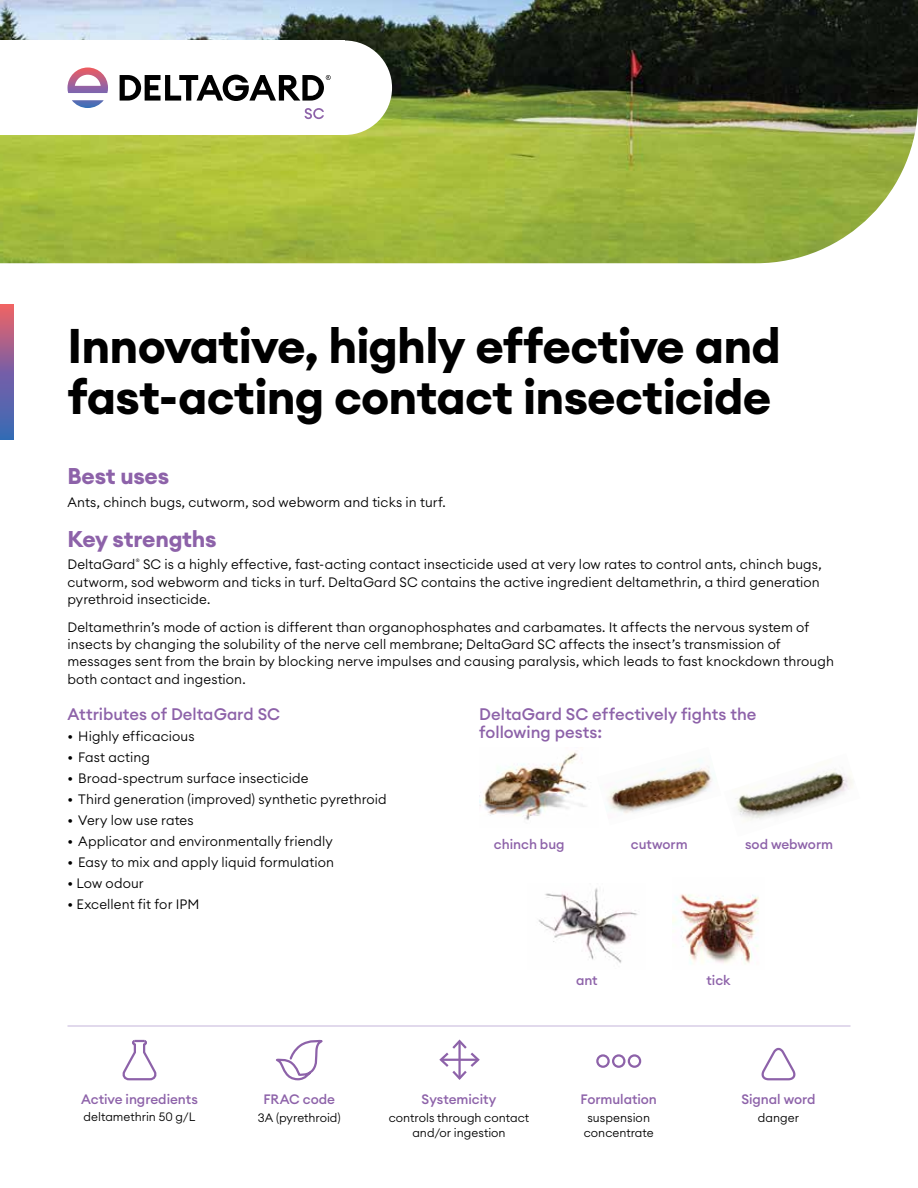
<style>
.page{position:relative;width:918px;height:1188px;background:#fff}
.page>*{position:absolute;margin:0;border:0;box-sizing:border-box;transform-origin:0 0}
.Main_Heading{font:700 48px/51px "Euclid Circular A";letter-spacing:-.015em;color:#000}
.Subhead{font:700 22.5px "Euclid Circular A";letter-spacing:-.015em;color:#8d62a9}
.Sub_Subhead{font:500 16.5px/18px "Euclid Circular A";color:#8d62a9}
.Body_Copy{font:300 13.5px/17.2px "Euclid Circular A";letter-spacing:.01em;color:#000}
.Body_Copy_Bullet{font:300 13.5px "Euclid Circular A";letter-spacing:.005em;color:#000}
.Image_Description_-_Centred{font:500 13.5px "Euclid Circular A";letter-spacing:-.005em;color:#8d62a9}
.Image_Sub_Description_-_Centred{font:300 12px/15px "Euclid Circular A";color:#000;text-align:center}
.Body_Copy-2{font:300 4.8px "Euclid Circular A";color:#000}
</style>
<div class="page">
<img style="left:0;top:0;width:918px;height:263px">
<div style="left:298px;top:40px;width:94px;height:95px;background:#fff;border-radius:50%"></div>
<div style="left:0;top:40px;width:345px;height:95px;background:#fff"></div>
<hr style="left:68px;top:1025px;width:782px;height:2px;background:#d8cde6">
<svg style="left:68px;top:68px;width:40px;height:40px"></svg>
<svg style="left:305px;top:108px;width:19px;height:11px"></svg>
<svg style="left:120px;top:75px;width:211px;height:26px"></svg>
<svg style="left:0;top:304px;width:14px;height:136px;background:#856399"></svg>
<div style="left:596px;top:1054px;width:14px;height:14px;border:2px solid #8d62a9;border-radius:50%"></div>
<div style="left:612px;top:1054px;width:14px;height:14px;border:2px solid #8d62a9;border-radius:50%"></div>
<div style="left:628px;top:1054px;width:13px;height:14px;border:2px solid #8d62a9;border-radius:50%"></div>
<svg style="left:122px;top:1039px;width:35px;height:42px"></svg>
<svg style="left:761px;top:1048px;width:35px;height:33px"></svg>
<svg style="left:276px;top:1040px;width:47px;height:41px"></svg>
<svg style="left:439px;top:1039px;width:41px;height:41px"></svg>
<img style="left:479px;top:752px;width:111px;height:68px">
<img style="left:607px;top:759px;width:105px;height:55px">
<img style="left:736px;top:769px;width:117px;height:52px">
<img style="left:538px;top:888px;width:100px;height:75px">
<img style="left:672px;top:894px;width:87px;height:70px">
<p class="Main_Heading" style="left:68px;top:321px;width:715px">Innovative, highly effective and fast-acting contact insecticide</p>
<p class="Subhead" style="left:68px;top:461px;width:103px">Best uses</p>
<p class="Body_Copy" style="left:68px;top:493px;width:380px">Ants, chinch bugs, cutworm, sod webworm and ticks in turf.</p>
<p class="Subhead" style="left:68px;top:524px;width:151px">Key strengths</p>
<p class="Body_Copy" style="left:68px;top:556px;width:69px">DeltaGard</p>
<p class="Body_Copy-2" style="left:136px;top:557px;width:5px">®</p>
<p class="Body_Copy" style="left:68px;top:556px;width:756px;text-indent:76px">SC is a highly effective, fast-acting contact insecticide used at very low rates to control ants, chinch bugs, cutworm, sod webworm and ticks in turf. DeltaGard SC contains the active ingredient deltamethrin, a third generation pyrethroid insecticide.</p>
<p class="Body_Copy" style="left:68px;top:618px;width:768px">Deltamethrin’s mode of action is different than organophosphates and carbamates. It affects the nervous system of insects by changing the solubility of the nerve cell membrane; DeltaGard SC affects the insect’s transmission of messages sent from the brain by blocking nerve impulses and causing paralysis, which leads to fast knockdown through both contact and ingestion.</p>
<p class="Sub_Subhead" style="left:68px;top:705px;width:214px">Attributes of DeltaGard SC</p>
<p class="Body_Copy_Bullet" style="left:68px;top:727px;width:129px">• Highly efficacious</p>
<p class="Body_Copy_Bullet" style="left:68px;top:748px;width:84px">• Fast acting</p>
<p class="Body_Copy_Bullet" style="left:68px;top:769px;width:243px">• Broad-spectrum surface insecticide</p>
<p class="Body_Copy_Bullet" style="left:68px;top:790px;width:321px">• Third generation (improved) synthetic pyrethroid</p>
<p class="Body_Copy_Bullet" style="left:68px;top:811px;width:128px">• Very low use rates</p>
<p class="Body_Copy_Bullet" style="left:68px;top:832px;width:267px">• Applicator and environmentally friendly</p>
<p class="Body_Copy_Bullet" style="left:68px;top:854px;width:268px">• Easy to mix and apply liquid formulation</p>
<p class="Body_Copy_Bullet" style="left:68px;top:875px;width:78px">• Low odour</p>
<p class="Body_Copy_Bullet" style="left:68px;top:896px;width:133px">• Excellent fit for IPM</p>
<p class="Sub_Subhead" style="left:479px;top:705px;width:279px">DeltaGard SC effectively fights the following pests:</p>
<p class="Image_Description_-_Centred" style="left:494px;top:835px;width:72px">chinch bug</p>
<p class="Image_Description_-_Centred" style="left:631px;top:835px;width:58px">cutworm</p>
<p class="Image_Description_-_Centred" style="left:745px;top:835px;width:89px">sod webworm</p>
<p class="Image_Description_-_Centred" style="left:81px;top:1091px;width:118px">Active ingredients</p>
<p class="Image_Sub_Description_-_Centred" style="left:84px;top:1109px;width:113px">deltamethrin 50 g/L</p>
<p class="Image_Description_-_Centred" style="left:263px;top:1091px;width:73px">FRAC code</p>
<p class="Image_Sub_Description_-_Centred" style="left:258px;top:1110px;width:84px">3A (pyrethroid)</p>
<p class="Image_Description_-_Centred" style="left:422px;top:1091px;width:76px">Systemicity</p>
<p class="Image_Sub_Description_-_Centred" style="left:389px;top:1110px;width:142px">controls through contact and/or ingestion</p>
<p class="Image_Description_-_Centred" style="left:576px;top:971px;width:23px">ant</p>
<p class="Image_Description_-_Centred" style="left:707px;top:971px;width:25px">tick</p>
<p class="Image_Description_-_Centred" style="left:581px;top:1091px;width:78px">Formulation</p>
<p class="Image_Sub_Description_-_Centred" style="left:584px;top:1110px;width:72px">suspension concentrate</p>
<p class="Image_Description_-_Centred" style="left:741px;top:1091px;width:76px">Signal word</p>
<p class="Image_Sub_Description_-_Centred" style="left:758px;top:1110px;width:43px">danger</p>
</div>
